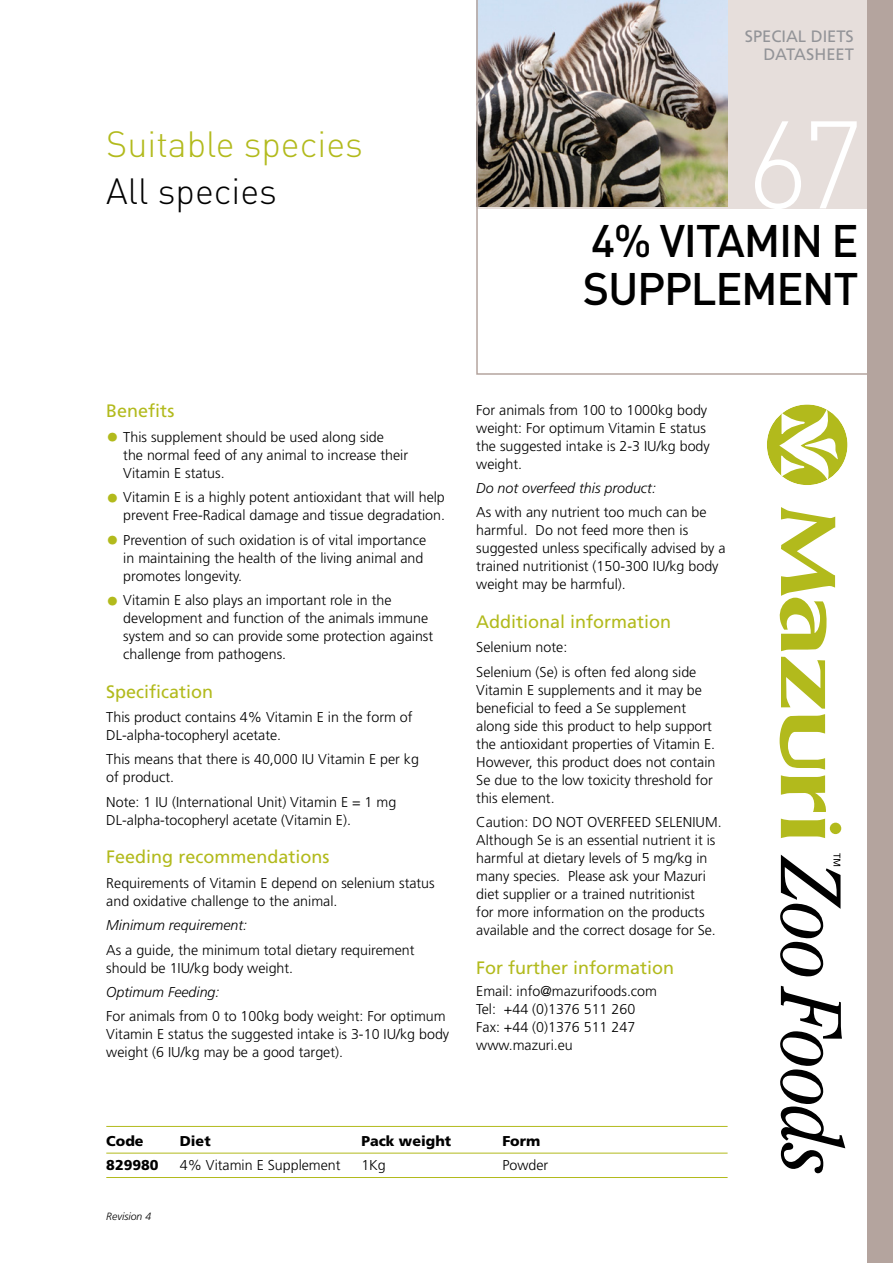
<style>
.page{position:relative;width:893px;height:1263px;background:#fff}
.page>*{position:absolute;margin:0;border:0;box-sizing:border-box;transform-origin:0 0}
.t1{font:300 122.25px "DIN";color:#fff}
.t2{font:500 45px/48px "DIN";letter-spacing:-.03em;color:#000}
.t3{font:300 36px "DIN";color:#b2ba1c}
.t4{font:300 36px "DIN";color:#000}
.Read_Headings{font:18px "Frutiger";color:#b2ba1c}
.t5{font:16.5px "Frutiger";color:#939498}
.Main_Text{font:300 14.25px/18px "Frutiger";color:#000}
.t6{font:italic 300 14.25px "Frutiger";color:#000}
.Code__Diet_Table_Ent{font:300 14.25px "Frutiger";color:#000}
.Code__Diet_Table_Ent-2{font:900 14.25px "Frutiger";color:#000}
.Code__Diet_Table_Ent-3{font:italic 300 10.5px "Frutiger";color:#000}
.s1{font-size:25.5px;color:#b2ba1c}
</style>
<div class="page">
<div style="left:867px;top:0;width:26px;height:1263px;background:#b4a49e"></div>
<hr style="left:106px;top:1126px;width:622px;height:1px;background:#b2ba1c">
<hr style="left:106px;top:1153px;width:622px;height:1px;background:#b2ba1c">
<hr style="left:106px;top:1177px;width:622px;height:1px;background:#b2ba1c">
<div style="left:767px;top:404px;width:80px;height:81px;background:#b2ba1c;border-radius:50%"></div>
<svg style="left:779px;top:409px;width:59px;height:72px"></svg>
<div style="left:830px;top:823px;width:11px;height:11px;background:#b2ba1c;border-radius:50%"></div>
<svg style="left:781px;top:819px;width:44px;height:19px"></svg>
<svg style="left:780px;top:657px;width:46px;height:155px"></svg>
<svg style="left:779px;top:507px;width:56px;height:144px"></svg>
<svg style="left:780px;top:986px;width:65px;height:187px"></svg>
<svg style="left:780px;top:853px;width:60px;height:124px"></svg>
<svg style="left:476px;top:0;width:391px;height:375px"></svg>
<p class="t3" style="left:106px;top:121px;width:258px">Suitable species</p>
<p class="t4" style="left:106px;top:169px;width:172px">All species</p>
<p class="t5" style="left:745px;top:27px;width:111px">SPECIAL DIETS</p>
<p class="t5" style="left:763px;top:45px;width:92px">DATASHEET</p>
<p class="t1" style="left:746px;top:89px;width:119px">67</p>
<p class="t2" style="left:583px;top:215px;width:277px">4% VITAMIN E<br>SUPPLEMENT</p>
<p class="Read_Headings" style="left:106px;top:401px;width:70px">Benefits</p>
<p class="Main_Text" style="left:123px;top:428px;width:286px;text-indent:-17px"><span class="s1">•</span> This supplement should be used along side<br>the normal feed of any animal to increase their<br>Vitamin E status.</p>
<p class="Main_Text" style="left:106px;top:488px;width:340px;text-align:right"><span class="s1">•</span> Vitamin E is a highly potent antioxidant that will help prevent Free-Radical damage and tissue degradation.</p>
<p class="Main_Text" style="left:123px;top:531px;width:304px;text-indent:-17px"><span class="s1">•</span> Prevention of such oxidation is of vital importance in maintaining the health of the living animal and promotes longevity.</p>
<p class="Main_Text" style="left:123px;top:591px;width:311px;text-indent:-17px"><span class="s1">•</span> Vitamin E also plays an important role in the development and function of the animals immune system and so can provide some protection against challenge from pathogens.</p>
<p class="Read_Headings" style="left:106px;top:681px;width:109px">Specification</p>
<p class="Main_Text" style="left:106px;top:708px;width:308px">This product contains 4% Vitamin E in the form of<br>DL-alpha-tocopheryl acetate.</p>
<p class="Main_Text" style="left:106px;top:750px;width:314px">This means that there is 40,000 IU Vitamin E per kg of product.</p>
<p class="Main_Text" style="left:106px;top:793px;width:291px">Note: 1 IU (International Unit) Vitamin E = 1 mg<br>DL-alpha-tocopheryl acetate (Vitamin E).</p>
<p class="Read_Headings" style="left:106px;top:846px;width:225px">Feeding recommendations</p>
<p class="Main_Text" style="left:106px;top:874px;width:330px">Requirements of Vitamin E depend on selenium status and oxidative challenge to the animal.</p>
<p class="t6" style="left:106px;top:917px;width:142px">Minimum requirement:</p>
<p class="Main_Text" style="left:106px;top:940px;width:310px">As a guide, the minimum total dietary requirement should be 1IU/kg body weight.</p>
<p class="t6" style="left:106px;top:984px;width:115px">Optimum Feeding:</p>
<p class="Main_Text" style="left:106px;top:1007px;width:344px">For animals from 0 to 100kg body weight: For optimum<br>Vitamin E status the suggested intake is 3-10 IU/kg body weight (6 IU/kg may be a good target).</p>
<p class="Main_Text" style="left:476px;top:401px;width:235px">For animals from 100 to 1000kg body weight: For optimum Vitamin E status the suggested intake is 2-3 IU/kg body weight.</p>
<p class="t6" style="left:476px;top:480px;width:181px">Do not overfeed this product:</p>
<p class="Main_Text" style="left:476px;top:503px;width:251px">As with any nutrient too much can be harmful. Do not feed more then is suggested unless specifically advised by a trained nutritionist (150-300 IU/kg body weight may be harmful).</p>
<p class="Read_Headings" style="left:476px;top:611px;width:197px">Additional information</p>
<p class="Main_Text" style="left:476px;top:638px;width:93px">Selenium note:</p>
<p class="Main_Text" style="left:476px;top:663px;width:241px">Selenium (Se) is often fed along side Vitamin E supplements and it may be beneficial to feed a Se supplement along side this product to help support the antioxidant properties of Vitamin E.<br>However, this product does not contain Se due to the low toxicity threshold for this element.</p>
<p class="Main_Text" style="left:476px;top:813px;width:247px">Caution: DO NOT OVERFEED SELENIUM.<br>Although Se is an essential nutrient it is harmful at dietary levels of 5 mg/kg in many species. Please ask your Mazuri diet supplier or a trained nutritionist<br>for more information on the products available and the correct dosage for Se.</p>
<p class="Read_Headings" style="left:476px;top:957px;width:200px">For further information</p>
<p class="Main_Text" style="left:476px;top:982px;width:182px">Email: info@mazurifoods.com<br>Tel: +44 (0)1376 511 260<br>Fax: +44 (0)1376 511 247 www.mazuri.eu</p>
<p class="Code__Diet_Table_Ent-2" style="left:106px;top:1132px;width:39px">Code</p>
<p class="Code__Diet_Table_Ent-2" style="left:180px;top:1132px;width:32px">Diet</p>
<p class="Code__Diet_Table_Ent-2" style="left:361px;top:1132px;width:91px">Pack weight</p>
<p class="Code__Diet_Table_Ent-2" style="left:502px;top:1132px;width:40px">Form</p>
<p class="Code__Diet_Table_Ent-2" style="left:106px;top:1157px;width:54px">829980</p>
<p class="Code__Diet_Table_Ent" style="left:180px;top:1157px;width:162px">4% Vitamin E Supplement</p>
<p class="Code__Diet_Table_Ent" style="left:361px;top:1157px;width:26px">1Kg</p>
<p class="Code__Diet_Table_Ent" style="left:502px;top:1157px;width:47px">Powder</p>
<p class="Code__Diet_Table_Ent-3" style="left:106px;top:1210px;width:46px">Revision 4</p>
</div>
